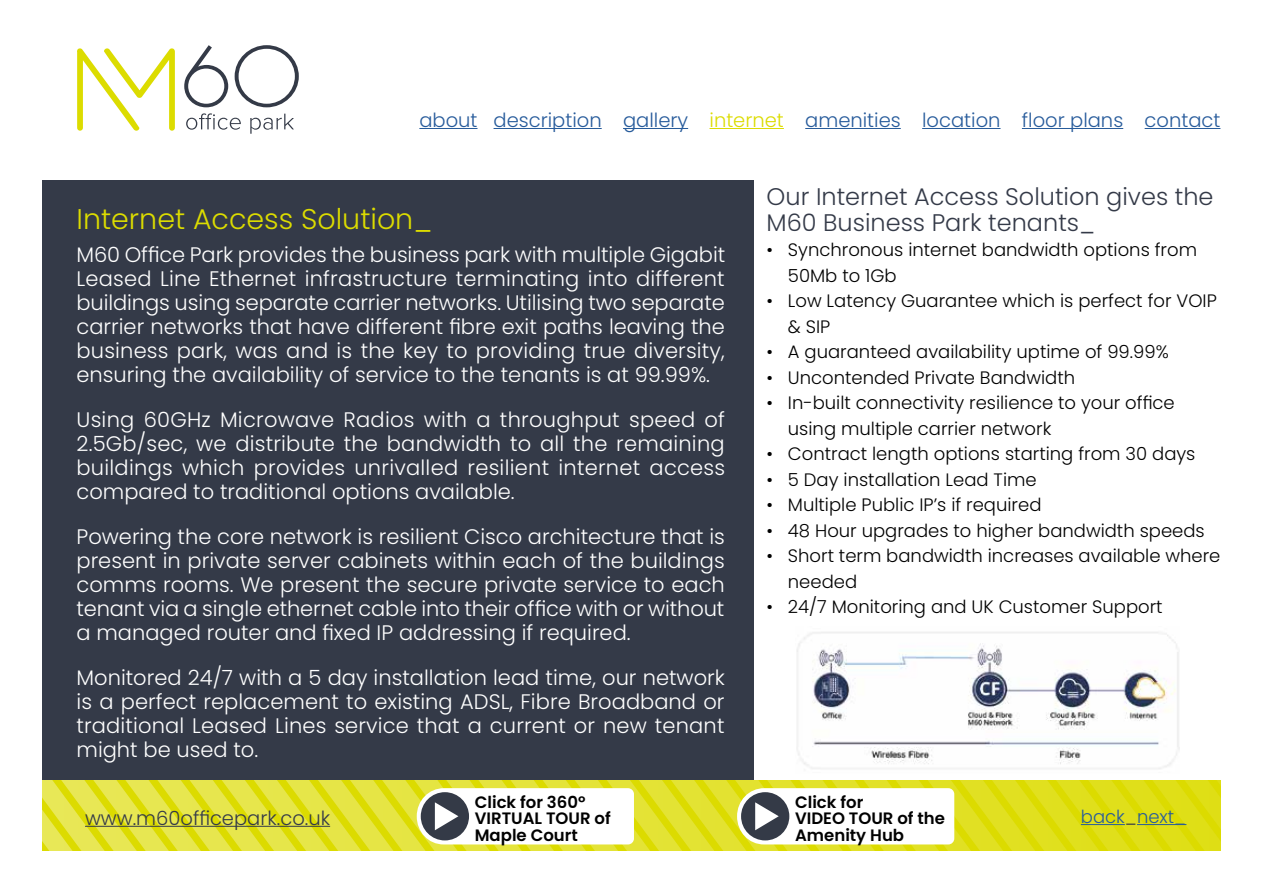
<style>
.page{position:relative;width:1263px;height:893px;background:#fff}
.page>*{position:absolute;margin:0;border:0;box-sizing:border-box;transform-origin:0 0}
.t1{font:300 28.5px "Poppins";color:#dcdc00}
.t2{font:300 24px/25.5px "Poppins";color:#343a48}
.t3{font:300 21px/24px "Poppins";color:#fff;text-align:justify}
.t4{font:300 19.5px "Poppins";color:#275b9b}
.t5{font:300 19.5px "Poppins";color:#343a48}
.t6{font:300 18px/25.5px "Poppins";color:#000}
.t7{font:300 18px "Poppins";color:#275b9b}
.t8{font:600 16.5px/16.5px "Poppins";color:#000}
.s1{color:#dcdc00}
.s2{color:#343a48}
</style>
<div class="page">
<svg style="left:77px;top:48px;width:98px;height:83px"></svg>
<svg style="left:186px;top:113px;width:55px;height:17px"></svg>
<svg style="left:250px;top:114px;width:44px;height:20px"></svg>
<svg style="left:184px;top:45px;width:44px;height:62px"></svg>
<svg style="left:235px;top:45px;width:64px;height:62px"></svg>
<div style="left:43px;top:180px;width:711px;height:621px;background:#343a48"></div>
<svg style="left:43px;top:780px;width:1177px;height:70px;background:#e1e028"></svg>
<hr style="left:1081px;top:824px;width:44px;height:1px;background:#275b9b">
<hr style="left:1137px;top:824px;width:49px;height:1px;background:#275b9b">
<hr style="left:85px;top:826px;width:245px;height:1px;background:#343a48">
<img style="left:797px;top:632px;width:382px;height:137px">
<hr style="left:419px;top:128px;width:58px;height:1px;background:#275b9b">
<hr style="left:493px;top:128px;width:109px;height:1px;background:#275b9b">
<hr style="left:623px;top:128px;width:65px;height:1px;background:#275b9b">
<hr style="left:709px;top:128px;width:75px;height:1px;background:#dcdc00">
<hr style="left:805px;top:128px;width:96px;height:1px;background:#275b9b">
<hr style="left:922px;top:128px;width:78px;height:1px;background:#275b9b">
<hr style="left:1022px;top:128px;width:101px;height:1px;background:#275b9b">
<hr style="left:1145px;top:128px;width:75px;height:1px;background:#275b9b">
<svg style="left:417px;top:788px;width:217px;height:56px"></svg>
<svg style="left:737px;top:788px;width:217px;height:56px"></svg>
<p class="t4" style="left:419px;top:109px;width:803px">about description gallery <span class="s1">internet</span> amenities location floor plans contact</p>
<h1 class="t1" style="left:77px;top:202px;width:357px">Internet Access Solution_</h1>
<p class="t3" style="left:77px;top:242px;width:650px">M60 Office Park provides the business park with multiple Gigabit Leased Line Ethernet infrastructure terminating into different buildings using separate carrier networks. Utilising two separate carrier networks that have different fibre exit paths leaving the business park, was and is the key to providing true diversity, ensuring the availability of service to the tenants is at 99.99%.</p>
<p class="t3" style="left:77px;top:407px;width:650px">Using 60GHz Microwave Radios with a throughput speed of 2.5Gb/sec, we distribute the bandwidth to all the remaining buildings which provides unrivalled resilient internet access compared to traditional options available.</p>
<p class="t3" style="left:77px;top:524px;width:650px">Powering the core network is resilient Cisco architecture that is present in private server cabinets within each of the buildings comms rooms. We present the secure private service to each tenant via a single ethernet cable into their office with or without a managed router and fixed IP addressing if required.</p>
<p class="t3" style="left:77px;top:665px;width:650px">Monitored 24/7 with a 5 day installation lead time, our network is a perfect replacement to existing ADSL, Fibre Broadband or traditional Leased Lines service that a current or new tenant might be used to.</p>
<p class="t2" style="left:767px;top:184px;width:448px">Our Internet Access Solution gives the<br>M60 Business Park tenants_</p>
<p class="t6" style="left:788px;top:237px;width:411px;text-indent:-21px">• Synchronous internet bandwidth options from<br>50Mb to 1Gb</p>
<p class="t6" style="left:788px;top:288px;width:430px;text-indent:-21px">• Low Latency Guarantee which is perfect for VOIP &amp; SIP</p>
<p class="t6" style="left:767px;top:339px;width:404px">• A guaranteed availability uptime of 99.99%</p>
<p class="t6" style="left:767px;top:365px;width:310px">• Uncontended Private Bandwidth</p>
<p class="t6" style="left:788px;top:390px;width:388px;text-indent:-21px">• In-built connectivity resilience to your office using multiple carrier network</p>
<p class="t6" style="left:767px;top:441px;width:430px">• Contract length options starting from 30 days</p>
<p class="t6" style="left:767px;top:467px;width:272px">• 5 Day installation Lead Time</p>
<p class="t6" style="left:767px;top:492px;width:276px">• Multiple Public IP’s if required</p>
<p class="t6" style="left:767px;top:518px;width:440px">• 48 Hour upgrades to higher bandwidth speeds</p>
<p class="t6" style="left:788px;top:543px;width:434px;text-indent:-21px">• Short term bandwidth increases available where needed</p>
<p class="t6" style="left:767px;top:594px;width:397px">• 24/7 Monitoring and UK Customer Support</p>
<p class="t8" style="left:475px;top:794px;width:137px">Click for 360º<br>VIRTUAL TOUR of<br>Maple Court</p>
<p class="t8" style="left:795px;top:794px;width:151px">Click for<br>VIDEO TOUR of the<br>Amenity Hub</p>
<p class="t5" style="left:85px;top:807px;width:247px">www.m60officepark.co.uk</p>
<p class="t7" style="left:1081px;top:806px;width:107px">back<span class="s2">_</span>next_</p>
</div>
